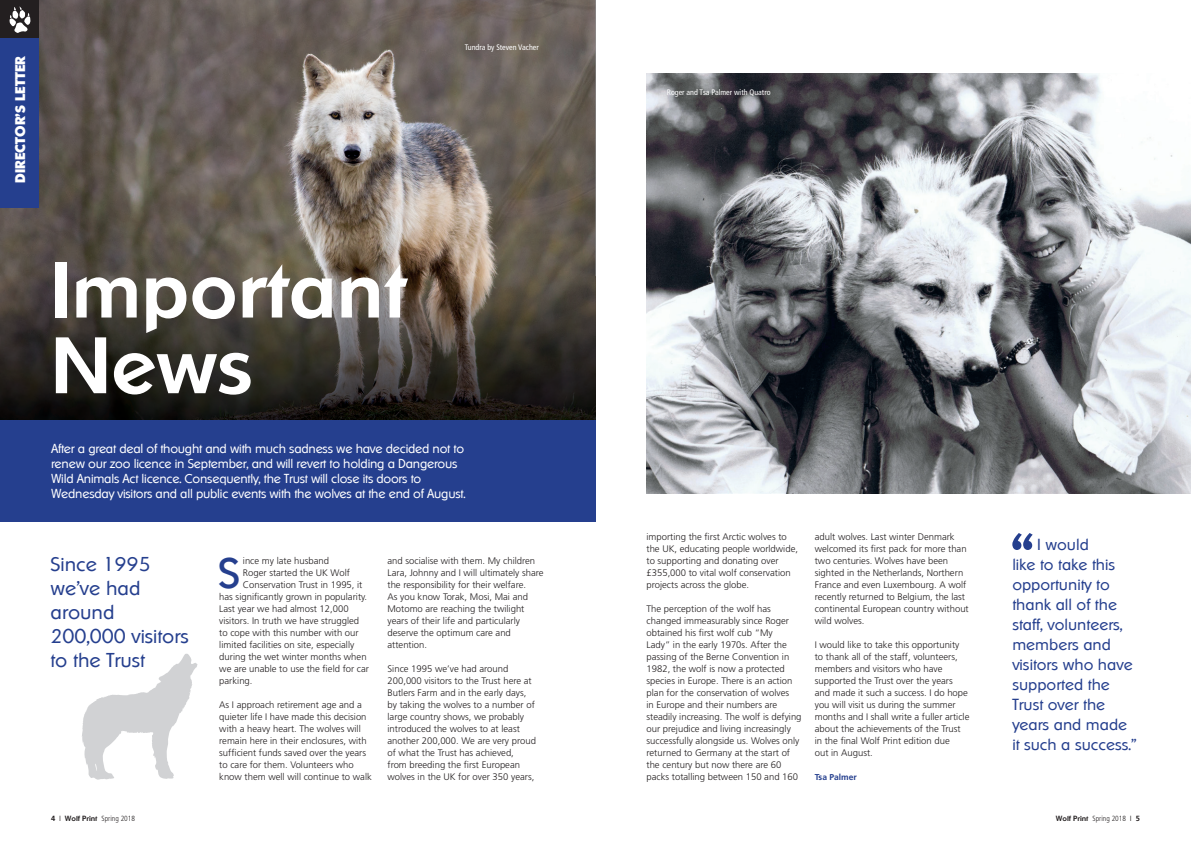
<style>
.page{position:relative;width:1191px;height:842px;background:#fff}
.page>*{position:absolute;margin:0;border:0;box-sizing:border-box;transform-origin:0 0}
.t1{font:700 80px "Sharnay";color:#fff}
.t2{font:44.4px "Kabob";color:#253f8e}
.t3{font:300 20px/24px "Sharnay";color:#253f8e}
.t4{font:300 16px/20px "Sharnay";color:#253f8e}
.t5{font:800 14px "Sharnay";color:#fff}
.t6{font:300 13px/15px "Sharnay";letter-spacing:-.02em;color:#fff}
.t7{font:300 9.5px/12px "Frutiger";color:#231f20}
.t8{font:700 8.5px "Frutiger";color:#253f8e}
.t9{font:condensed 8px "Frutiger";color:#fff}
.t10{font:300 condensed 7.5px "Frutiger";color:#231f20}
.s1{font-weight:700;font-stretch:normal}
.s2{font-family:"Sharnay";font-weight:400;font-stretch:normal}
.s3{font-family:"Sharnay";font-weight:700;font-stretch:normal}
</style>
<div class="page">
<img style="left:646px;top:74px;width:545px;height:420px">
<svg style="left:1012px;top:533px;width:20px;height:17px"></svg>
<svg style="left:0;top:0;width:595px;height:420px;background:#5d564f"></svg>
<div style="left:0;top:0;width:38px;height:38px;background:#231f20"></div>
<svg style="left:10px;top:6px;width:20px;height:27px"></svg>
<div style="left:0;top:38px;width:38px;height:169px;background:#253f8e"></div>
<div style="left:0;top:420px;width:595px;height:102px;background:#253f8e"></div>
<svg style="left:82px;top:653px;width:116px;height:127px"></svg>
<p class="t5" style="left:12px;top:183px;width:129px;rotate:-90deg">DIRECTOR’S LETTER</p>
<p class="t9" style="left:465px;top:43px;width:75px">Tundra by Steven Vacher</p>
<p class="t1" style="left:50px;top:244px;width:357px">Important</p>
<p class="t1" style="left:51px;top:320px;width:203px">News</p>
<p class="t6" style="left:51px;top:441px;width:416px">After a great deal of thought and with much sadness we have decided not to renew our zoo licence in September, and will revert to holding a Dangerous Wild Animals Act licence. Consequently, the Trust will close its doors to Wednesday visitors and all public events with the wolves at the end of August.</p>
<p class="t3" style="left:50px;top:552px;width:140px">Since 1995 we’ve had around<br>200,000 visitors to the Trust</p>
<p class="t10" style="left:51px;top:814px;width:86px"><span class="s1">4</span> <span class="s2">|</span> <span class="s3">Wolf Print</span> Spring 2018</p>
<p class="t2" style="left:218px;top:547px;width:24px">S</p>
<p class="t7" style="left:243px;top:555px;width:88px">ince my late husband</p>
<p class="t7" style="left:243px;top:567px;width:108px">Roger started the UK Wolf</p>
<p class="t7" style="left:243px;top:579px;width:121px">Conservation Trust in 1995, it</p>
<p class="t7" style="left:219px;top:591px;width:149px">has significantly grown in popularity.</p>
<p class="t7" style="left:219px;top:603px;width:131px">Last year we had almost 12,000</p>
<p class="t7" style="left:219px;top:615px;width:141px">visitors. In truth we have struggled</p>
<p class="t7" style="left:219px;top:627px;width:141px">to cope with this number with our</p>
<p class="t7" style="left:219px;top:639px;width:137px">limited facilities on site, especially</p>
<p class="t7" style="left:219px;top:651px;width:149px">during the wet winter months when</p>
<p class="t7" style="left:219px;top:663px;width:151px">we are unable to use the field for car</p>
<p class="t7" style="left:219px;top:675px;width:35px">parking.</p>
<p class="t7" style="left:219px;top:699px;width:154px">As I approach retirement age and a quieter life I have made this decision with a heavy heart. The wolves will remain here in their enclosures, with sufficient funds saved over the years to care for them. Volunteers who know them well will continue to walk</p>
<p class="t7" style="left:387px;top:555px;width:158px">and socialise with them. My children<br>Lara, Johnny and I will ultimately share the responsibility for their welfare.<br>As you know Torak, Mosi, Mai and<br>Motomo are reaching the twilight years of their life and particularly deserve the optimum care and attention.</p>
<p class="t7" style="left:387px;top:663px;width:150px">Since 1995 we’ve had around<br>200,000 visitors to the Trust here at<br>Butlers Farm and in the early days, by taking the wolves to a number of large country shows, we probably introduced the wolves to at least another 200,000. We are very proud of what the Trust has achieved,<br>from breeding the first European wolves in the UK for over 350 years,</p>
<p class="t9" style="left:667px;top:88px;width:105px">Roger and Tsa Palmer with Quatro</p>
<p class="t7" style="left:646px;top:531px;width:153px">importing the first Arctic wolves to the UK, educating people worldwide, to supporting and donating over £355,000 to vital wolf conservation projects across the globe.</p>
<p class="t7" style="left:646px;top:603px;width:157px">The perception of the wolf has changed immeasurably since Roger obtained his first wolf cub “My<br>Lady” in the early 1970s. After the passing of the Berne Convention in 1982, the wolf is now a protected species in Europe. There is an action plan for the conservation of wolves<br>in Europe and their numbers are steadily increasing. The wolf is defying our prejudice and living increasingly successfully alongside us. Wolves only returned to Germany at the start of the century but now there are 60 packs totalling between 150 and 160</p>
<p class="t7" style="left:814px;top:531px;width:155px">adult wolves. Last winter Denmark welcomed its first pack for more than two centuries. Wolves have been sighted in the Netherlands, Northern France and even Luxembourg. A wolf recently returned to Belgium, the last continental European country without wild wolves.</p>
<p class="t7" style="left:814px;top:639px;width:156px">I would like to take this opportunity to thank all of the staff, volunteers, members and visitors who have supported the Trust over the years and made it such a success. I do hope you will visit us during the summer months and I shall write a fuller article about the achievements of the Trust in the final Wolf Print edition due<br>out in August.</p>
<p class="t8" style="left:814px;top:772px;width:44px">Tsa Palmer</p>
<p class="t4" style="left:1012px;top:534px;width:126px;text-indent:25px">I would<br>like to take this opportunity to thank all of the staff, volunteers, members and visitors who have supported the<br>Trust over the years and made it such a success.”</p>
<p class="t10" style="left:1056px;top:814px;width:86px"><span class="s3">Wolf Print</span> Spring 2018 <span class="s2">|</span> <span class="s1">5</span></p>
</div>
